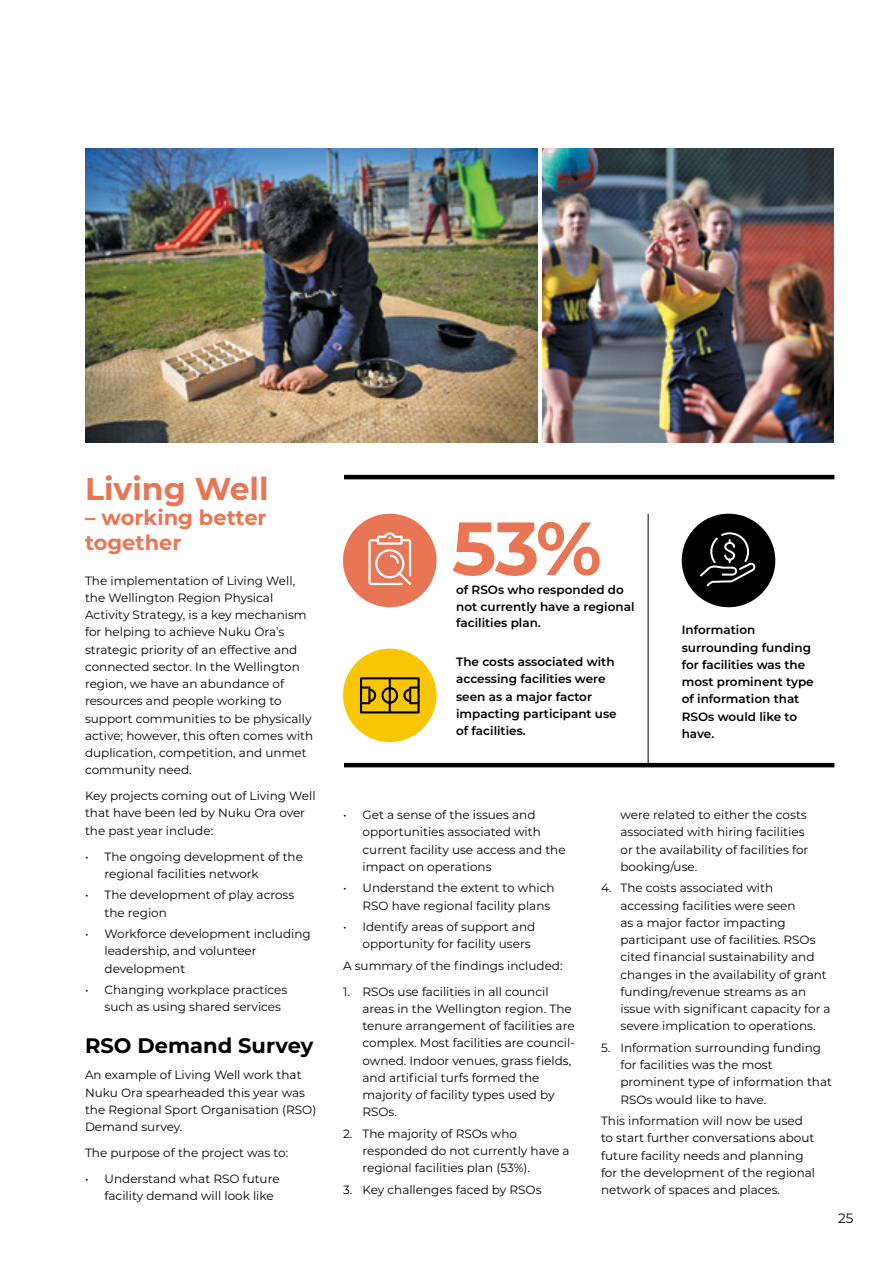
<style>
.page{position:relative;width:893px;height:1263px;background:#fff}
.page>*{position:absolute;margin:0;border:0;box-sizing:border-box;transform-origin:0 0}
.Header_Thin{font:700 75px "Montserrat";color:#e87554}
.t1{font:700 31.5px "Montserrat";color:#e87554}
.t2{font:700 21px/25.2px "Montserrat";color:#e87554}
.t3{font:700 21px "Montserrat";color:#000}
.t4{font:13.5px "Montserrat";color:#000}
.Body_copy_TABS{font:12px/17.2px "Montserrat";color:#000}
.Body_copy{font:12px/17.2px "Montserrat";color:#000}
.Body_copy-2{font:600 12px/17.2px "Montserrat";color:#000}
.Infographic_copy{font:600 12px/16.5px "Montserrat";color:#000}
</style>
<div class="page">
<hr style="left:344px;top:475px;width:490px;height:4px;background:#000">
<hr style="left:344px;top:763px;width:490px;height:4px;background:#000">
<div style="left:343px;top:514px;width:94px;height:93px;background:#e87554;border-radius:50%"></div>
<div style="left:682px;top:514px;width:93px;height:93px;background:#000;border-radius:50%"></div>
<div style="left:343px;top:649px;width:94px;height:93px;background:#f9c606;border-radius:50%"></div>
<hr style="left:648px;top:514px;width:1px;height:249px;background:#000">
<svg style="left:368px;top:532px;width:43px;height:53px"></svg>
<svg style="left:360px;top:677px;width:60px;height:36px"></svg>
<svg style="left:700px;top:532px;width:56px;height:55px"></svg>
<img style="left:85px;top:149px;width:452px;height:293px">
<img style="left:543px;top:149px;width:290px;height:293px">
<h1 class="t1" style="left:85px;top:466px;width:185px">Living Well</h1>
<h1 class="t2" style="left:85px;top:504px;width:183px">– working better together</h1>
<p class="Body_copy" style="left:85px;top:571px;width:230px">The implementation of Living Well, the Wellington Region Physical Activity Strategy, is a key mechanism for helping to achieve Nuku Ora’s strategic priority of an effective and connected sector. In the Wellington region, we have an abundance of resources and people working to support communities to be physically active; however, this often comes with duplication, competition, and unmet community need.</p>
<p class="Body_copy" style="left:85px;top:787px;width:232px">Key projects coming out of Living Well that have been led by Nuku Ora over the past year include:</p>
<p class="Body_copy_TABS" style="left:105px;top:847px;width:200px;text-indent:-20px">• The ongoing development of the regional facilities network</p>
<p class="Body_copy_TABS" style="left:105px;top:886px;width:191px;text-indent:-20px">• The development of play across the region</p>
<p class="Body_copy_TABS" style="left:105px;top:925px;width:208px;text-indent:-20px">• Workforce development including leadership, and volunteer development</p>
<p class="Body_copy_TABS" style="left:105px;top:981px;width:184px;text-indent:-20px">• Changing workplace practices such as using shared services</p>
<h2 class="t3" style="left:85px;top:1031px;width:230px">RSO Demand Survey</h2>
<p class="Body_copy" style="left:85px;top:1066px;width:233px">An example of Living Well work that<br>Nuku Ora spearheaded this year was the Regional Sport Organisation (RSO)<br>Demand survey.</p>
<p class="Body_copy" style="left:85px;top:1143px;width:205px">The purpose of the project was to:</p>
<p class="Body_copy_TABS" style="left:105px;top:1169px;width:177px;text-indent:-20px">• Understand what RSO future facility demand will look like</p>
<p class="Header_Thin" style="left:452px;top:494px;width:151px">53%</p>
<p class="Infographic_copy" style="left:456px;top:581px;width:180px">of RSOs who responded do not currently have a regional facilities plan.</p>
<p class="Body_copy-2" style="left:456px;top:653px;width:162px">The costs associated with accessing facilities were seen as a major factor impacting participant use of facilities.</p>
<p class="Body_copy-2" style="left:682px;top:621px;width:133px">Information surrounding funding for facilities was the most prominent type of information that<br>RSOs would like to have.</p>
<p class="Body_copy_TABS" style="left:362px;top:806px;width:205px;text-indent:-20px">• Get a sense of the issues and opportunities associated with current facility use access and the impact on operations</p>
<p class="Body_copy_TABS" style="left:362px;top:879px;width:193px;text-indent:-20px">• Understand the extent to which<br>RSO have regional facility plans</p>
<p class="Body_copy_TABS" style="left:362px;top:918px;width:174px;text-indent:-20px">• Identify areas of support and opportunity for facility users</p>
<p class="Body_copy" style="left:343px;top:956px;width:221px">A summary of the findings included:</p>
<p class="Body_copy_TABS" style="left:362px;top:982px;width:214px;text-indent:-20px">1. RSOs use facilities in all council areas in the Wellington region. The tenure arrangement of facilities are complex. Most facilities are council&shy;owned. Indoor venues, grass fields, and artificial turfs formed the majority of facility types used by<br>RSOs.</p>
<p class="Body_copy_TABS" style="left:362px;top:1124px;width:208px;text-indent:-20px">2. The majority of RSOs who responded do not currently have a regional facilities plan (53%).</p>
<p class="Body_copy_TABS" style="left:343px;top:1180px;width:200px">3. Key challenges faced by RSOs</p>
<p class="Body_copy_TABS" style="left:620px;top:806px;width:189px">were related to either the costs associated with hiring facilities or the availability of facilities for booking/use.</p>
<p class="Body_copy_TABS" style="left:620px;top:879px;width:212px;text-indent:-20px">4. The costs associated with accessing facilities were seen<br>as a major factor impacting participant use of facilities. RSOs cited financial sustainability and changes in the availability of grant funding/revenue streams as an issue with significant capacity for a severe implication to operations.</p>
<p class="Body_copy_TABS" style="left:620px;top:1038px;width:213px;text-indent:-20px">5. Information surrounding funding for facilities was the most prominent type of information that<br>RSOs would like to have.</p>
<p class="Body_copy" style="left:601px;top:1112px;width:216px">This information will now be used to start further conversations about future facility needs and planning for the development of the regional network of spaces and places.</p>
<p class="t4" style="left:838px;top:1209px;width:17px">25</p>
</div>
